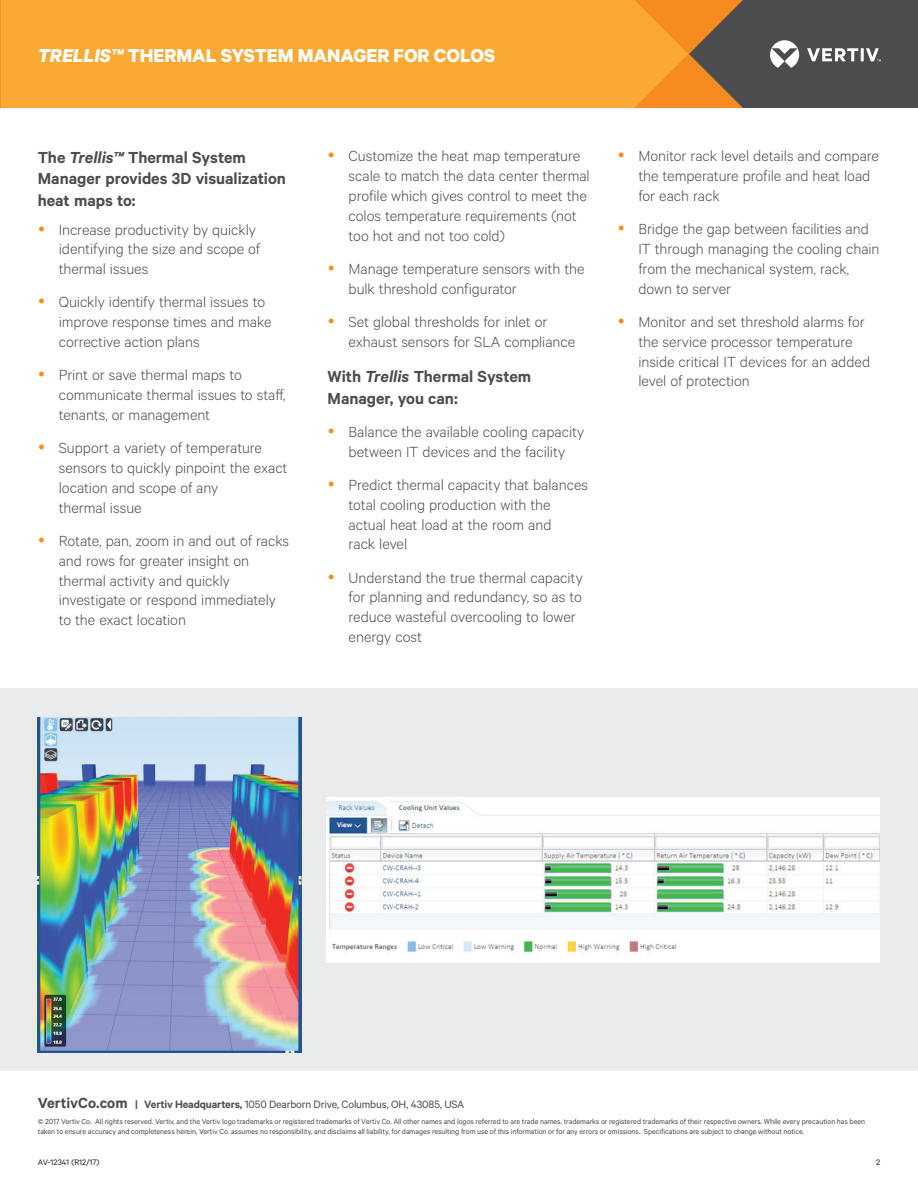
<style>
.page{position:relative;width:918px;height:1188px;background:#fff}
.page>*{position:absolute;margin:0;border:0;box-sizing:border-box;transform-origin:0 0}
.t1{font:700 21px "Calibre";color:#fff}
.t2{font:600 18px/21.6px "Calibre";color:#4b4c4d}
.t3{font:300 16.5px/19.8px "Calibre";color:#4b4c4d}
.t4{font:12px "Calibre";letter-spacing:-.015em;color:#4b4c4d}
.t5{font:9px "Calibre";color:#231f20}
.t6{font:8.25px/9.8px "Calibre";letter-spacing:-.01em;color:#4b4c4d}
.s1{font-style:italic}
.s2{font-weight:600;font-size:16.5px}
.s3{font-weight:600}
</style>
<div class="page">
<div style="left:1px;top:0;width:634px;height:108px;background:#faaa34"></div>
<svg style="left:635px;top:0;width:283px;height:108px;background:#816647"></svg>
<div style="left:0;top:688px;width:918px;height:383px;background:#eaebec"></div>
<img style="left:327px;top:798px;width:552px;height:165px">
<img style="left:38px;top:717px;width:263px;height:336px">
<p class="t1" style="left:38px;top:43px;width:459px"><span class="s1">TRELLIS™</span> THERMAL SYSTEM MANAGER FOR COLOS</p>
<p class="t2" style="left:38px;top:146px;width:250px">The <span class="s1">Trellis™</span> Thermal System<br>Manager provides 3D visualization heat maps to:</p>
<p class="t3" style="left:59px;top:219px;width:203px">Increase productivity by quickly identifying the size and scope of thermal issues</p>
<p class="t3" style="left:59px;top:292px;width:214px">Quickly identify thermal issues to improve response times and make corrective action plans</p>
<p class="t3" style="left:59px;top:365px;width:228px">Print or save thermal maps to communicate thermal issues to staff, tenants, or management</p>
<p class="t3" style="left:59px;top:437px;width:230px">Support a variety of temperature sensors to quickly pinpoint the exact location and scope of any<br>thermal issue</p>
<p class="t3" style="left:59px;top:530px;width:232px">Rotate, pan, zoom in and out of racks and rows for greater insight on thermal activity and quickly investigate or respond immediately to the exact location</p>
<p class="t3" style="left:349px;top:146px;width:243px">Customize the heat map temperature scale to match the data center thermal profile which gives control to meet the colos temperature requirements (not too hot and not too cold)</p>
<p class="t3" style="left:349px;top:258px;width:237px">Manage temperature sensors with the bulk threshold configurator</p>
<p class="t3" style="left:349px;top:311px;width:228px">Set global thresholds for inlet or exhaust sensors for SLA compliance</p>
<p class="t2" style="left:328px;top:365px;width:205px">With <span class="s1">Trellis</span> Thermal System<br>Manager, you can:</p>
<p class="t3" style="left:349px;top:421px;width:237px">Balance the available cooling capacity between IT devices and the facility</p>
<p class="t3" style="left:349px;top:474px;width:241px">Predict thermal capacity that balances total cooling production with the actual heat load at the room and<br>rack level</p>
<p class="t3" style="left:349px;top:567px;width:236px">Understand the true thermal capacity for planning and redundancy, so as to reduce wasteful overcooling to lower energy cost</p>
<p class="t3" style="left:638px;top:146px;width:242px">Monitor rack level details and compare the temperature profile and heat load for each rack</p>
<p class="t3" style="left:638px;top:219px;width:243px">Bridge the gap between facilities and<br>IT through managing the cooling chain from the mechanical system, rack, down to server</p>
<p class="t3" style="left:638px;top:311px;width:233px">Monitor and set threshold alarms for the service processor temperature inside critical IT devices for an added level of protection</p>
<p class="t4" style="left:38px;top:1097px;width:428px"><span class="s2">VertivCo.com</span> <span class="s3">| Vertiv Headquarters,</span> 1050 Dearborn Drive, Columbus, OH, 43085, USA</p>
<p class="t6" style="left:38px;top:1116px;width:829px">© 2017 Vertiv Co. All rights reserved. Vertiv, and the Vertiv logo trademarks or registered trademarks of Vertiv Co. All other names and logos referred to are trade names, trademarks or registered trademarks of their respective owners. While every precaution has been taken to ensure accuracy and completeness herein, Vertiv Co. assumes no responsibility, and disclaims all liability, for damages resulting from use of this information or for any errors or omissions. Specifications are subject to change without notice.</p>
<p class="t5" style="left:38px;top:1157px;width:63px">AV-12341 (R12/17)</p>
<p class="t5" style="left:876px;top:1157px;width:6px">2</p>
</div>
